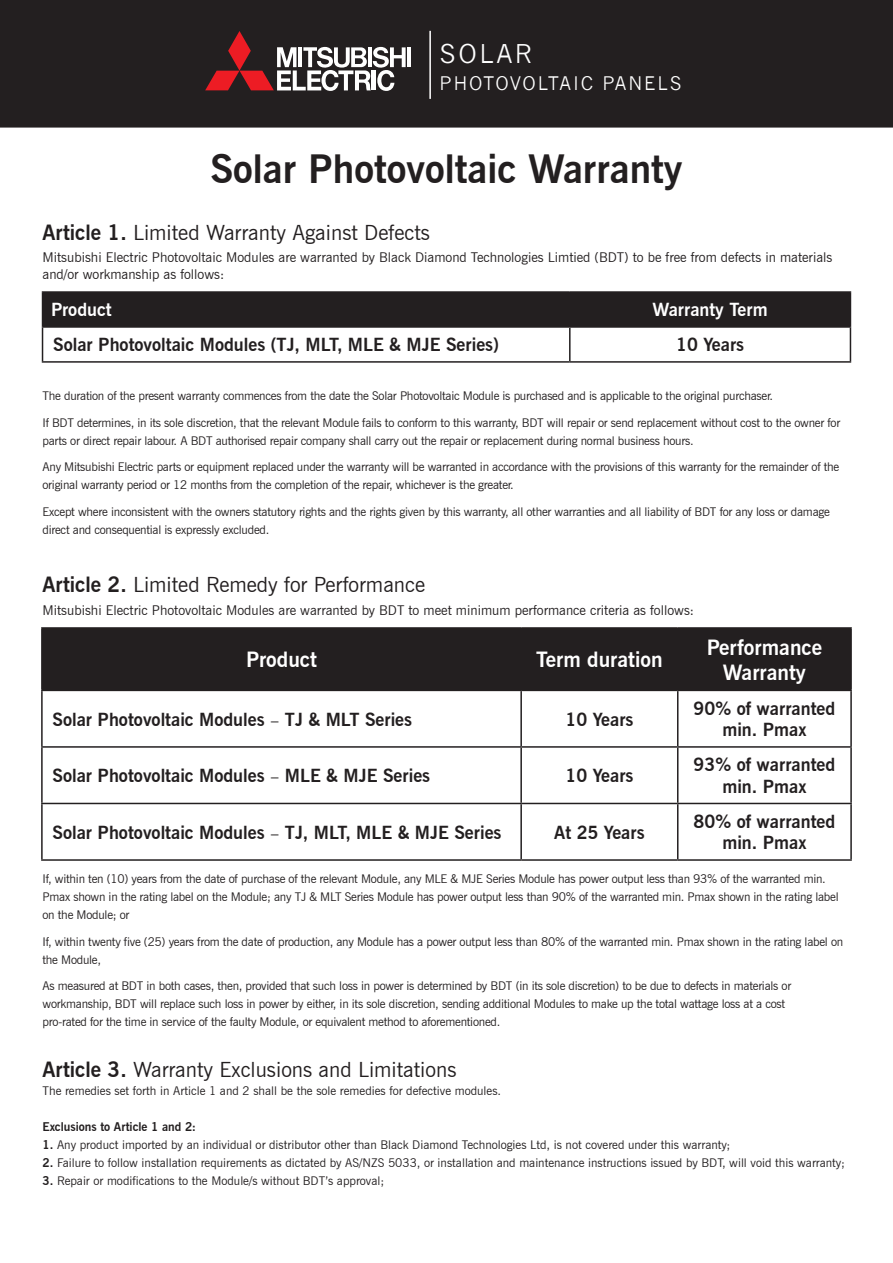
<style>
.page{position:relative;width:893px;height:1263px;background:#fff}
.page>*{position:absolute;margin:0;border:0;box-sizing:border-box;transform-origin:0 0}
.t1{font:700 39px "News Gothic BT";color:#231f20}
.t2{font:25.35px "News Gothic";letter-spacing:.1em;color:#fff}
.t3{font:21px "News Gothic BT";color:#231f20}
.t4{font:700 21px/25.2px "News Gothic BT";color:#fff;text-align:center}
.t5{font:18.3px "News Gothic";letter-spacing:.1em;color:#fff}
.t6{font:700 18px/21.6px "News Gothic BT";color:#231f20;text-align:center}
.t7{font:700 18px "News Gothic BT";color:#fff}
.t8{font:13.5px/16.5px "News Gothic BT";color:#231f20}
.Body_Text{font:12px/18px "News Gothic BT";letter-spacing:-.02em;color:#231f20}
.Body_Text-2{font:12px "News Gothic BT";color:#231f20}
.t9{font:700 12px "News Gothic BT";color:#231f20}
.s1{font-weight:700}
.s2{font-family:"Minion Pro";font-weight:400}
</style>
<div class="page">
<div style="left:0;top:0;width:893px;height:128px;background:#231f20"></div>
<div style="left:43px;top:293px;width:807px;height:33px;background:#231f20"></div>
<hr style="left:42px;top:291px;width:528px;height:2px;background:#231f20">
<hr style="left:42px;top:293px;width:1px;height:33px;background:#231f20">
<hr style="left:570px;top:291px;width:281px;height:2px;background:#231f20">
<hr style="left:569px;top:293px;width:2px;height:33px;background:#231f20">
<hr style="left:850px;top:293px;width:1px;height:33px;background:#231f20">
<hr style="left:42px;top:326px;width:528px;height:2px;background:#231f20">
<hr style="left:42px;top:328px;width:1px;height:33px;background:#231f20">
<hr style="left:570px;top:326px;width:281px;height:2px;background:#231f20">
<hr style="left:569px;top:328px;width:2px;height:33px;background:#231f20">
<hr style="left:850px;top:328px;width:1px;height:33px;background:#231f20">
<hr style="left:42px;top:361px;width:528px;height:2px;background:#231f20">
<hr style="left:570px;top:361px;width:281px;height:2px;background:#231f20">
<div style="left:43px;top:629px;width:807px;height:61px;background:#231f20"></div>
<hr style="left:41px;top:627px;width:480px;height:2px;background:#231f20">
<hr style="left:41px;top:629px;width:2px;height:61px;background:#231f20">
<hr style="left:521px;top:627px;width:157px;height:2px;background:#231f20">
<hr style="left:520px;top:629px;width:2px;height:61px;background:#231f20">
<hr style="left:678px;top:627px;width:174px;height:2px;background:#231f20">
<hr style="left:677px;top:629px;width:1px;height:61px;background:#231f20">
<hr style="left:850px;top:629px;width:2px;height:61px;background:#231f20">
<hr style="left:41px;top:690px;width:480px;height:1px;background:#231f20">
<hr style="left:41px;top:691px;width:2px;height:55px;background:#231f20">
<hr style="left:521px;top:690px;width:157px;height:1px;background:#231f20">
<hr style="left:520px;top:691px;width:2px;height:55px;background:#231f20">
<hr style="left:678px;top:690px;width:174px;height:1px;background:#231f20">
<hr style="left:677px;top:691px;width:1px;height:55px;background:#231f20">
<hr style="left:850px;top:691px;width:2px;height:55px;background:#231f20">
<hr style="left:41px;top:746px;width:480px;height:2px;background:#231f20">
<hr style="left:41px;top:748px;width:2px;height:55px;background:#231f20">
<hr style="left:521px;top:746px;width:157px;height:2px;background:#231f20">
<hr style="left:520px;top:748px;width:2px;height:55px;background:#231f20">
<hr style="left:678px;top:746px;width:174px;height:2px;background:#231f20">
<hr style="left:677px;top:748px;width:1px;height:55px;background:#231f20">
<hr style="left:850px;top:748px;width:2px;height:55px;background:#231f20">
<hr style="left:41px;top:803px;width:480px;height:1px;background:#231f20">
<hr style="left:41px;top:804px;width:2px;height:55px;background:#231f20">
<hr style="left:521px;top:803px;width:157px;height:1px;background:#231f20">
<hr style="left:520px;top:804px;width:2px;height:55px;background:#231f20">
<hr style="left:678px;top:803px;width:174px;height:1px;background:#231f20">
<hr style="left:677px;top:804px;width:1px;height:55px;background:#231f20">
<hr style="left:850px;top:804px;width:2px;height:55px;background:#231f20">
<hr style="left:41px;top:859px;width:480px;height:2px;background:#231f20">
<hr style="left:521px;top:859px;width:157px;height:2px;background:#231f20">
<hr style="left:678px;top:859px;width:174px;height:2px;background:#231f20">
<svg style="left:205px;top:31px;width:201px;height:60px"></svg>
<hr style="left:407px;top:47px;width:4px;height:20px;background:#fff">
<hr style="left:429px;top:31px;width:2px;height:68px;background:#fff">
<p class="t2" style="left:440px;top:40px;width:94px">SOLAR</p>
<p class="t5" style="left:440px;top:73px;width:243px">PHOTOVOLTAIC PANELS</p>
<p class="t1" style="left:210px;top:146px;width:474px">Solar Photovoltaic Warranty</p>
<p class="t3" style="left:43px;top:219px;width:389px"><span class="s1">Article 1.</span> Limited Warranty Against Defects</p>
<p class="t8" style="left:43px;top:249px;width:791px">Mitsubishi Electric Photovoltaic Modules are warranted by Black Diamond Technologies Limtied (BDT) to be free from defects in materials and/or workmanship as follows:</p>
<p class="t7" style="left:51px;top:299px;width:62px">Product</p>
<p class="t7" style="left:653px;top:299px;width:116px">Warranty Term</p>
<p class="t6" style="left:53px;top:334px;width:447px">Solar Photovoltaic Modules (TJ, MLT, MLE &amp; MJE Series)</p>
<p class="t6" style="left:676px;top:334px;width:69px">10 Years</p>
<p class="Body_Text" style="left:43px;top:387px;width:732px">The duration of the present warranty commences from the date the Solar Photovoltaic Module is purchased and is applicable to the original purchaser.</p>
<p class="Body_Text" style="left:43px;top:413px;width:799px">If BDT determines, in its sole discretion, that the relevant Module fails to conform to this warranty, BDT will repair or send replacement without cost to the owner for parts or direct repair labour. A BDT authorised repair company shall carry out the repair or replacement during normal business hours.</p>
<p class="Body_Text" style="left:43px;top:458px;width:798px">Any Mitsubishi Electric parts or equipment replaced under the warranty will be warranted in accordance with the provisions of this warranty for the remainder of the original warranty period or 12 months from the completion of the repair, whichever is the greater.</p>
<p class="Body_Text" style="left:43px;top:502px;width:789px">Except where inconsistent with the owners statutory rights and the rights given by this warranty, all other warranties and all liability of BDT for any loss or damage direct and consequential is expressly excluded.</p>
<p class="t3" style="left:43px;top:572px;width:384px"><span class="s1">Article 2.</span> Limited Remedy for Performance</p>
<p class="t8" style="left:43px;top:602px;width:653px">Mitsubishi Electric Photovoltaic Modules are warranted by BDT to meet minimum performance criteria as follows:</p>
<p class="t4" style="left:246px;top:647px;width:72px">Product</p>
<p class="t4" style="left:536px;top:647px;width:128px">Term duration</p>
<p class="t4" style="left:707px;top:634px;width:117px">Performance<br>Warranty</p>
<p class="t6" style="left:53px;top:708px;width:361px">Solar Photovoltaic Modules <span class="s2">–</span> TJ &amp; MLT Series</p>
<p class="t6" style="left:565px;top:708px;width:69px">10 Years</p>
<p class="t6" style="left:694px;top:697px;width:143px">90% of warranted min. Pmax</p>
<p class="t6" style="left:53px;top:765px;width:379px">Solar Photovoltaic Modules <span class="s2">–</span> MLE &amp; MJE Series</p>
<p class="t6" style="left:565px;top:765px;width:69px">10 Years</p>
<p class="t6" style="left:694px;top:754px;width:143px">93% of warranted min. Pmax</p>
<p class="t6" style="left:53px;top:821px;width:450px">Solar Photovoltaic Modules <span class="s2">–</span> TJ, MLT, MLE &amp; MJE Series</p>
<p class="t6" style="left:554px;top:821px;width:92px">At 25 Years</p>
<p class="t6" style="left:694px;top:810px;width:143px">80% of warranted min. Pmax</p>
<p class="Body_Text" style="left:43px;top:870px;width:798px">If, within ten (10) years from the date of purchase of the relevant Module, any MLE &amp; MJE Series Module has power output less than 93% of the warranted min.<br>Pmax shown in the rating label on the Module; any TJ &amp; MLT Series Module has power output less than 90% of the warranted min. Pmax shown in the rating label on the Module; or</p>
<p class="Body_Text" style="left:43px;top:932px;width:802px">If, within twenty five (25) years from the date of production, any Module has a power output less than 80% of the warranted min. Pmax shown in the rating label on the Module,</p>
<p class="Body_Text" style="left:43px;top:977px;width:750px">As measured at BDT in both cases, then, provided that such loss in power is determined by BDT (in its sole discretion) to be due to defects in materials or workmanship, BDT will replace such loss in power by either, in its sole discretion, sending additional Modules to make up the total wattage loss at a cost pro-rated for the time in service of the faulty Module, or equivalent method to aforementioned.</p>
<p class="t3" style="left:43px;top:1057px;width:415px"><span class="s1">Article 3.</span> Warranty Exclusions and Limitations</p>
<p class="Body_Text-2" style="left:43px;top:1083px;width:460px">The remedies set forth in Article 1 and 2 shall be the sole remedies for defective modules.</p>
<p class="t9" style="left:43px;top:1119px;width:155px">Exclusions to Article 1 and 2:</p>
<p class="Body_Text-2" style="left:43px;top:1137px;width:689px"><span class="s1">1.</span> Any product imported by an individual or distributor other than Black Diamond Technologies Ltd, is not covered under this warranty;</p>
<p class="Body_Text-2" style="left:43px;top:1155px;width:804px"><span class="s1">2.</span> Failure to follow installation requirements as dictated by AS/NZS 5033, or installation and maintenance instructions issued by BDT, will void this warranty;</p>
<p class="Body_Text-2" style="left:43px;top:1173px;width:343px"><span class="s1">3.</span> Repair or modifications to the Module/s without BDT’s approval;</p>
</div>
